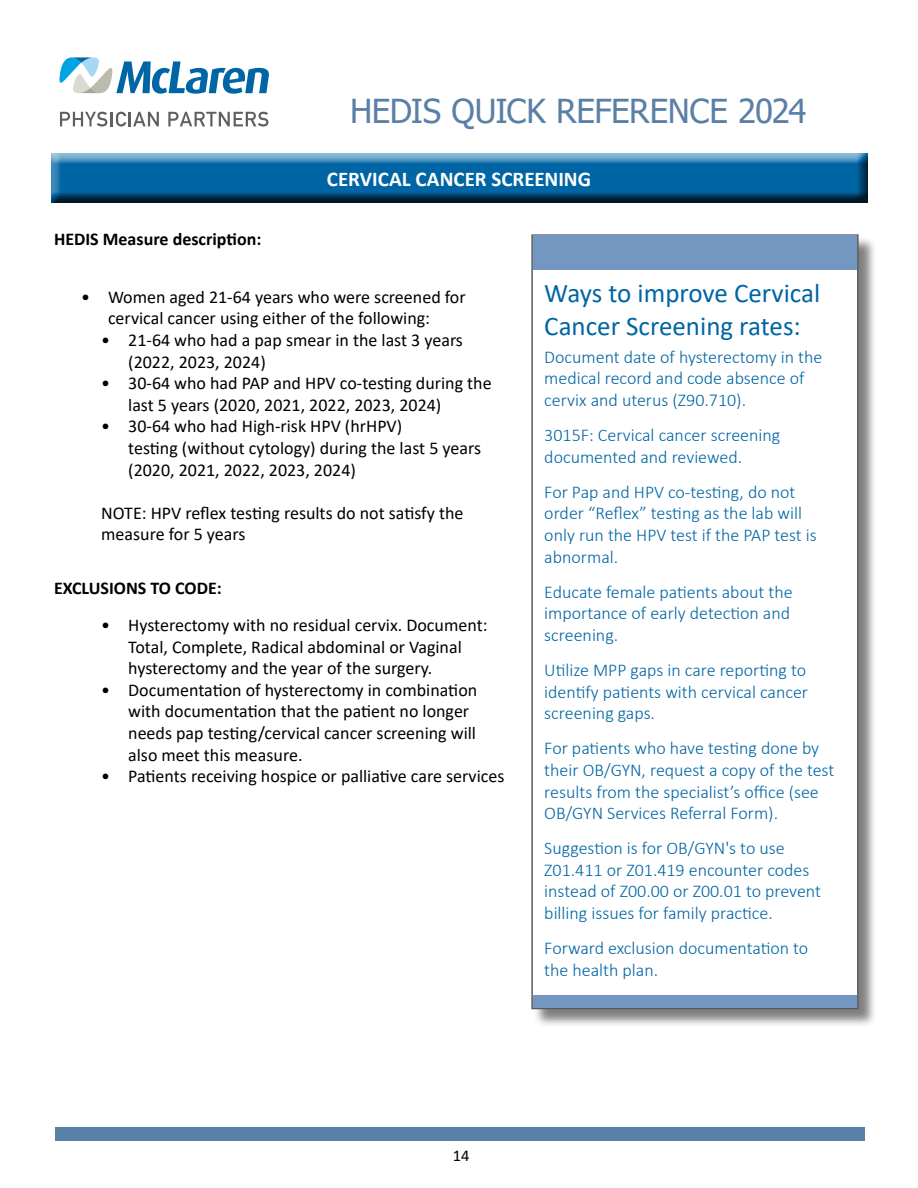
<style>
.page{position:relative;width:918px;height:1188px;background:#fff}
.page>*{position:absolute;margin:0;border:0;box-sizing:border-box;transform-origin:0 0}
.t1{font:33px "Tahoma";letter-spacing:-.015em;color:#5a80a7}
.t2{font:27px/32.4px "Calibri";color:#0065a4}
.t3{font:700 21px "Calibri";color:#fff}
.t4{font:300 18px/21.6px "Calibri";color:#0065a4}
.t5{font:18px/21.6px "Calibri";color:#000}
.t6{font:700 18px "Calibri";color:#000}
.t7{font:16.5px "Calibri";color:#000}
</style>
<div class="page">
<svg style="left:59px;top:57px;width:210px;height:37px"></svg>
<svg style="left:60px;top:112px;width:47px;height:15px"></svg>
<hr style="left:110px;top:112px;width:3px;height:14px;background:#5f6062">
<svg style="left:116px;top:112px;width:43px;height:15px"></svg>
<svg style="left:168px;top:112px;width:100px;height:15px"></svg>
<div style="left:55px;top:1127px;width:810px;height:14px;background:#5a80a7"></div>
<div style="left:45px;top:145px;width:834px;height:58px;background:#000;opacity:.75"></div>
<div style="left:533px;top:236px;width:344px;height:792px;background:#000;opacity:.5"></div>
<div style="left:531px;top:234px;width:328px;height:775px;background:#fff;border:2px solid #58595b"></div>
<div style="left:533px;top:236px;width:323px;height:34px;background:#7397c0"></div>
<div style="left:533px;top:996px;width:324px;height:12px;background:#7397c0"></div>
<h1 class="t1" style="left:350px;top:89px;width:458px">HEDIS QUICK REFERENCE 2024</h1>
<p class="t6" style="left:54px;top:226px;width:209px">HEDIS Measure description:</p>
<p class="t3" style="left:327px;top:165px;width:266px">CERVICAL CANCER SCREENING</p>
<p class="t5" style="left:81px;top:286px;width:386px;text-align:center">• Women aged 21-64 years who were screened for cervical cancer using either of the following:</p>
<p class="t5" style="left:128px;top:329px;width:336px;text-indent:-27px">• 21-64 who had a pap smear in the last 3 years (2022, 2023, 2024)</p>
<p class="t5" style="left:128px;top:372px;width:365px;text-indent:-27px">• 30-64 who had PAP and HPV co-testing during the last 5 years (2020, 2021, 2022, 2023, 2024)</p>
<p class="t5" style="left:128px;top:415px;width:354px;text-indent:-27px">• 30-64 who had High-risk HPV (hrHPV)<br>testing (without cytology) during the last 5 years (2020, 2021, 2022, 2023, 2024)</p>
<p class="t5" style="left:101px;top:502px;width:364px">NOTE: HPV reflex testing results do not satisfy the measure for 5 years</p>
<p class="t6" style="left:54px;top:576px;width:169px">EXCLUSIONS TO CODE:</p>
<p class="t5" style="left:128px;top:614px;width:361px;text-indent:-27px">• Hysterectomy with no residual cervix. Document:<br>Total, Complete, Radical abdominal or Vaginal hysterectomy and the year of the surgery.</p>
<p class="t5" style="left:128px;top:679px;width:351px;text-indent:-27px">• Documentation of hysterectomy in combination with documentation that the patient no longer needs pap testing/cervical cancer screening will also meet this measure.</p>
<p class="t5" style="left:101px;top:765px;width:405px">• Patients receiving hospice or palliative care services</p>
<h2 class="t2" style="left:544px;top:276px;width:277px">Ways to improve Cervical<br>Cancer Screening rates:</h2>
<p class="t4" style="left:544px;top:346px;width:279px">Document date of hysterectomy in the medical record and code absence of cervix and uterus (Z90.710).</p>
<p class="t4" style="left:544px;top:424px;width:237px">3015F: Cervical cancer screening documented and reviewed.</p>
<p class="t4" style="left:544px;top:481px;width:274px">For Pap and HPV co-testing, do not order “Reflex” testing as the lab will only run the HPV test if the PAP test is abnormal.</p>
<p class="t4" style="left:544px;top:581px;width:250px">Educate female patients about the importance of early detection and screening.</p>
<p class="t4" style="left:544px;top:659px;width:265px;text-align:justify">Utilize MPP gaps in care reporting to identify patients with cervical cancer screening gaps.</p>
<p class="t4" style="left:544px;top:737px;width:291px">For patients who have testing done by their OB/GYN, request a copy of the test results from the specialist’s office (see OB/GYN Services Referral Form).</p>
<p class="t4" style="left:544px;top:837px;width:278px">Suggestion is for OB/GYN's to use Z01.411 or Z01.419 encounter codes instead of Z00.00 or Z00.01 to prevent billing issues for family practice.</p>
<p class="t4" style="left:544px;top:937px;width:266px">Forward exclusion documentation to the health plan.</p>
<p class="t7" style="left:453px;top:1144px;width:18px">14</p>
</div>
